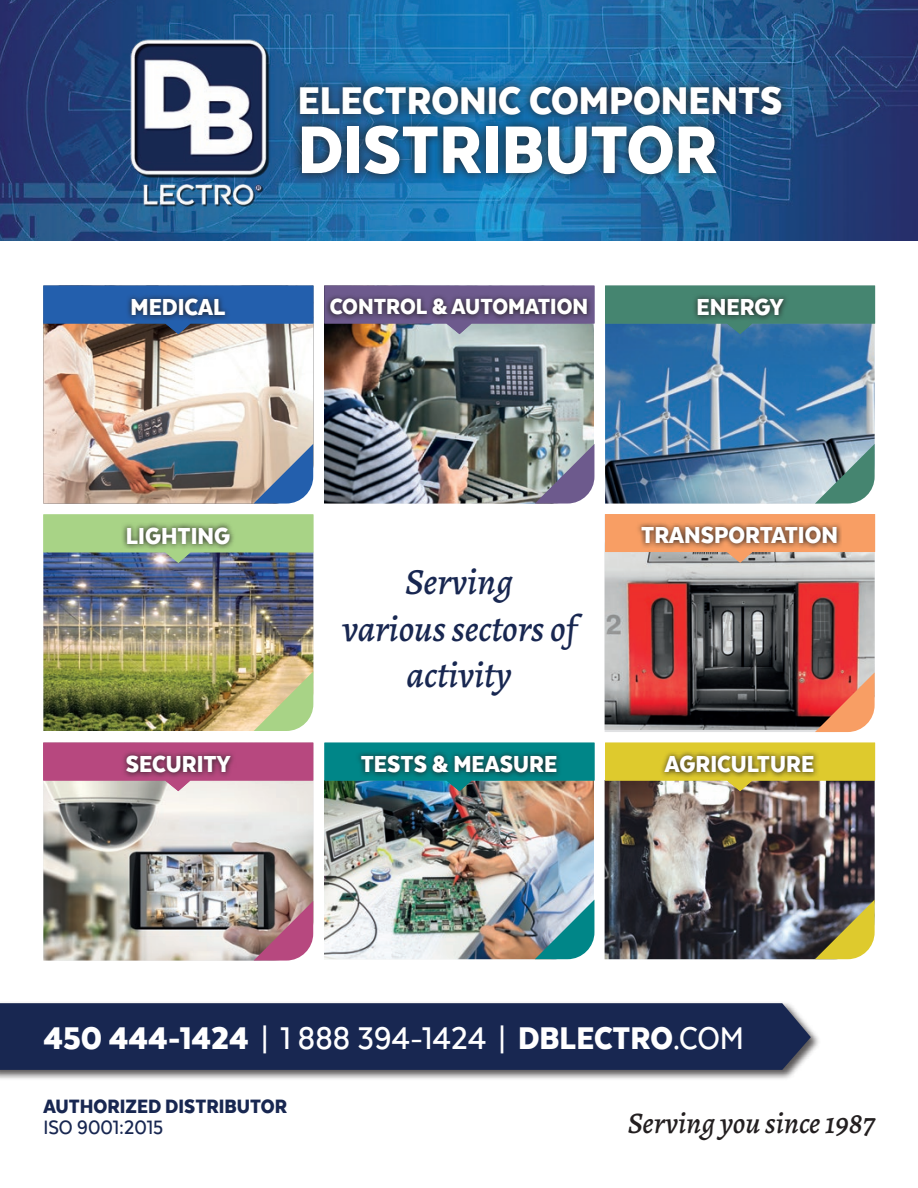
<style>
.page{position:relative;width:918px;height:1188px;background:#fff}
.page>*{position:absolute;margin:0;border:0;box-sizing:border-box;transform-origin:0 0}
.t1{font:900 77.55px "Texta Narrow Alt";color:#fff}
.t2{font:900 45px "Texta Narrow Alt";color:#fff}
.t3{font:italic 500 37.05px/46.5px "Alegreya";color:#182751;text-align:center}
.t4{font:900 36.6px "Texta Narrow";color:#fff}
.t5{font:italic 500 30px "Alegreya";color:#231f20}
.t6{font:900 27px "Texta Narrow";color:#fff}
.t7{font:900 25.5px "Texta Narrow";color:#fff}
.t8{font:900 22.5px "Texta Narrow";color:#182751}
.t9{font:500 22.5px "Texta Narrow";color:#182751}
.s1{font-weight:700;font-size:34.35px}
.s2{font-weight:500}
</style>
<div class="page">
<img style="left:0;top:0;width:918px;height:241px">
<div style="left:0;top:1001px;width:821px;height:80px;background:#231f20;opacity:.75"></div>
<div style="left:0;top:1003px;width:811px;height:67px;background:#182751"></div>
<img style="left:129px;top:37px;width:142px;height:173px">
<img style="left:43px;top:335px;width:270px;height:169px">
<img style="left:43px;top:564px;width:270px;height:167px">
<img style="left:324px;top:335px;width:270px;height:169px">
<img style="left:324px;top:792px;width:270px;height:167px">
<img style="left:605px;top:335px;width:270px;height:169px">
<img style="left:605px;top:563px;width:270px;height:167px">
<img style="left:605px;top:792px;width:270px;height:167px">
<img style="left:43px;top:514px;width:271px;height:50px">
<svg style="left:43px;top:285px;width:271px;height:50px;background:#42679a"></svg>
<svg style="left:324px;top:285px;width:271px;height:50px;background:#6b607d"></svg>
<img style="left:324px;top:742px;width:271px;height:50px">
<svg style="left:605px;top:285px;width:271px;height:50px;background:#427b78"></svg>
<svg style="left:605px;top:742px;width:271px;height:50px;background:#b8a73d"></svg>
<svg style="left:605px;top:514px;width:271px;height:49px;background:#ca906b"></svg>
<svg style="left:290px;top:77px;width:501px;height:107px;background:#1f5179"></svg>
<svg style="left:535px;top:444px;width:59px;height:60px;background:#88889e"></svg>
<svg style="left:254px;top:444px;width:59px;height:60px;background:#8594ad"></svg>
<img style="left:43px;top:792px;width:270px;height:169px">
<svg style="left:43px;top:742px;width:271px;height:50px;background:#b6678c"></svg>
<svg style="left:254px;top:901px;width:59px;height:60px;background:#a16479"></svg>
<svg style="left:815px;top:444px;width:60px;height:60px;background:#7b9f9c"></svg>
<svg style="left:815px;top:672px;width:60px;height:60px;background:#e2775c"></svg>
<svg style="left:815px;top:900px;width:60px;height:59px;background:#948c4a"></svg>
<svg style="left:535px;top:900px;width:59px;height:59px;background:#62a3ac"></svg>
<svg style="left:254px;top:671px;width:59px;height:60px;background:#c9cd90"></svg>
<p class="t6" style="left:131px;top:293px;width:97px">MEDICAL</p>
<h2 class="t2" style="left:298px;top:77px;width:486px">ELECTRONIC COMPONENTS</h2>
<h1 class="t1" style="left:298px;top:109px;width:421px">DISTRIBUTOR</h1>
<p class="t7" style="left:330px;top:293px;width:260px">CONTROL &amp; AUTOMATION</p>
<p class="t6" style="left:697px;top:293px;width:88px">ENERGY</p>
<p class="t6" style="left:126px;top:521px;width:106px">LIGHTING</p>
<p class="t6" style="left:126px;top:750px;width:106px">SECURITY</p>
<h3 class="t3" style="left:342px;top:557px;width:235px">Serving<br>various sectors of activity</h3>
<p class="t6" style="left:361px;top:750px;width:198px">TESTS &amp; MEASURE</p>
<p class="t6" style="left:641px;top:521px;width:198px">TRANSPORTATION</p>
<p class="t6" style="left:665px;top:750px;width:151px">AGRICULTURE</p>
<h3 class="t4" style="left:43px;top:1019px;width:702px">450 444-1424 <span class="s1">|</span> <span class="s2">1 888 394-1424</span> <span class="s1">|</span> DBLECTRO<span class="s2">.COM</span></h3>
<p class="t8" style="left:43px;top:1094px;width:245px">AUTHORIZED DISTRIBUTOR</p>
<p class="t9" style="left:43px;top:1116px;width:121px">ISO 9001:2015</p>
<p class="t5" style="left:628px;top:1102px;width:249px">Serving you since 1987</p>
</div>
